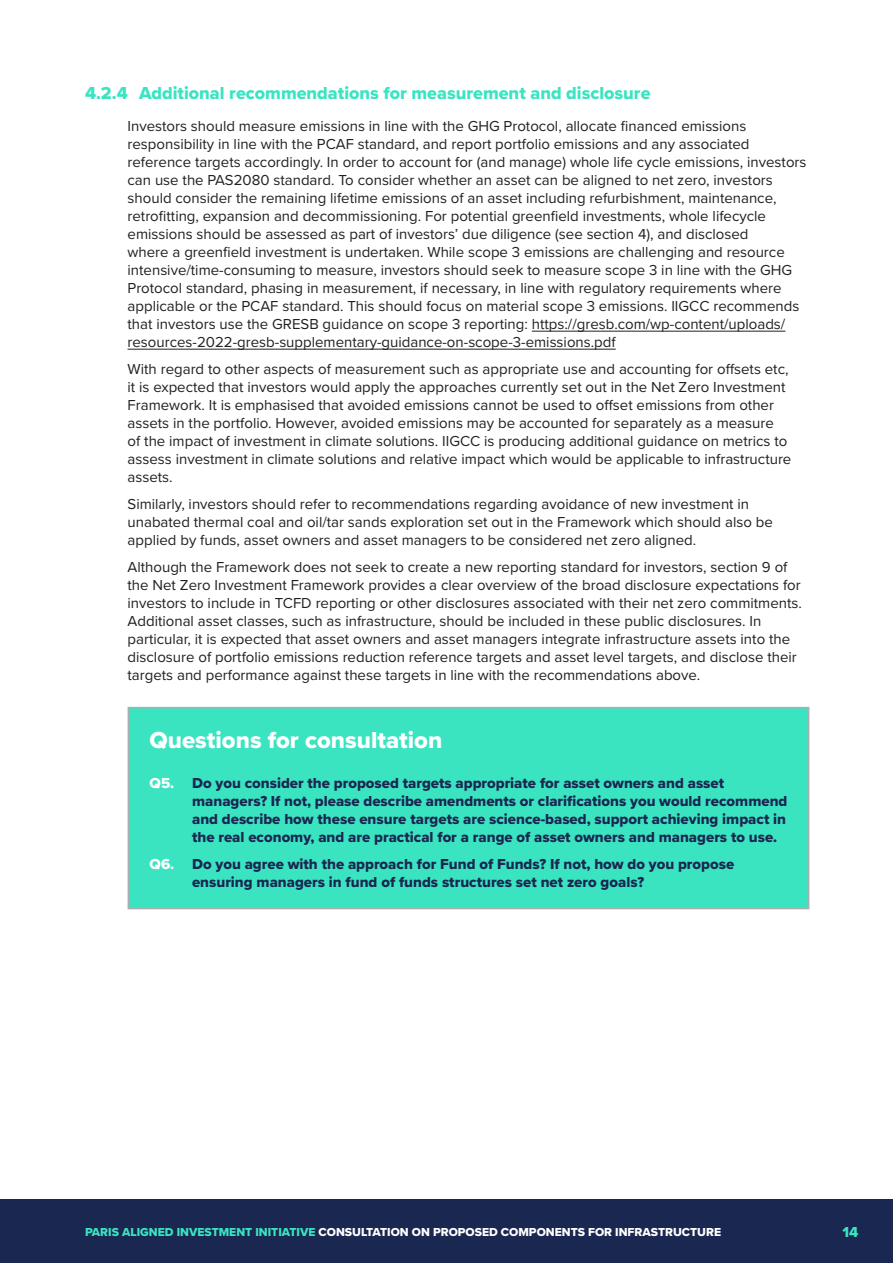
<style>
.page{position:relative;width:893px;height:1263px;background:#fff}
.page>*{position:absolute;margin:0;border:0;box-sizing:border-box;transform-origin:0 0}
.IIGCC_questions_head{font:24px "Proxima Nova Extrabld";color:#fff}
.IIGCC_heading_3{font:18px "Proxima Nova Extrabld";color:#3be4c1}
.IIGCC_text{font:15px/18px "Proxima Nova";color:#231f20}
.IIGCC_questions{font:15px/18px "Proxima Nova Extrabld";color:#192751}
.t1{font:15px "Proxima Nova Extrabld";color:#3be4c1}
.t2{font:12px "Proxima Nova Extrabld";color:#fff}
.s1{color:#fff}
.s2{color:#3be4c1}
</style>
<div class="page">
<div style="left:0;top:1199px;width:893px;height:64px;background:#192751"></div>
<hr style="left:532px;top:331px;width:253px;height:1px;background:#231f20">
<hr style="left:128px;top:349px;width:488px;height:1px;background:#231f20">
<div style="left:128px;top:708px;width:681px;height:200px;background:#3be4c1"></div>
<hr style="left:128px;top:707px;width:681px;height:1px;background:#abafb0">
<hr style="left:128px;top:708px;width:1px;height:200px;background:#abafb0">
<hr style="left:808px;top:708px;width:1px;height:200px;background:#abafb0">
<hr style="left:128px;top:908px;width:681px;height:1px;background:#abafb0">
<p class="IIGCC_heading_3" style="left:85px;top:80px;width:567px">4.2.4 Additional recommendations for measurement and disclosure</p>
<p class="IIGCC_text" style="left:128px;top:116px;width:680px">Investors should measure emissions in line with the GHG Protocol, allocate financed emissions responsibility in line with the PCAF standard, and report portfolio emissions and any associated reference targets accordingly. In order to account for (and manage) whole life cycle emissions, investors can use the PAS2080 standard. To consider whether an asset can be aligned to net zero, investors should consider the remaining lifetime emissions of an asset including refurbishment, maintenance, retrofitting, expansion and decommissioning. For potential greenfield investments, whole lifecycle emissions should be assessed as part of investors’ due diligence (see section 4), and disclosed<br>where a greenfield investment is undertaken. While scope 3 emissions are challenging and resource intensive/time-consuming to measure, investors should seek to measure scope 3 in line with the GHG Protocol standard, phasing in measurement, if necessary, in line with regulatory requirements where applicable or the PCAF standard. This should focus on material scope 3 emissions. IIGCC recommends that investors use the GRESB guidance on scope 3 reporting: https://gresb.com/wp-content/uploads/ resources-2022-gresb-supplementary-guidance-on-scope-3-emissions.pdf</p>
<p class="IIGCC_text" style="left:128px;top:359px;width:665px">With regard to other aspects of measurement such as appropriate use and accounting for offsets etc, it is expected that investors would apply the approaches currently set out in the Net Zero Investment Framework. It is emphasised that avoided emissions cannot be used to offset emissions from other assets in the portfolio. However, avoided emissions may be accounted for separately as a measure<br>of the impact of investment in climate solutions. IIGCC is producing additional guidance on metrics to assess investment in climate solutions and relative impact which would be applicable to infrastructure assets.</p>
<p class="IIGCC_text" style="left:128px;top:494px;width:647px">Similarly, investors should refer to recommendations regarding avoidance of new investment in unabated thermal coal and oil/tar sands exploration set out in the Framework which should also be applied by funds, asset owners and asset managers to be considered net zero aligned.</p>
<p class="IIGCC_text" style="left:128px;top:557px;width:676px">Although the Framework does not seek to create a new reporting standard for investors, section 9 of the Net Zero Investment Framework provides a clear overview of the broad disclosure expectations for investors to include in TCFD reporting or other disclosures associated with their net zero commitments.<br>Additional asset classes, such as infrastructure, should be included in these public disclosures. In particular, it is expected that asset owners and asset managers integrate infrastructure assets into the disclosure of portfolio emissions reduction reference targets and asset level targets, and disclose their targets and performance against these targets in line with the recommendations above.</p>
<p class="IIGCC_questions_head" style="left:150px;top:722px;width:294px">Questions for consultation</p>
<p class="IIGCC_questions" style="left:192px;top:774px;width:597px;text-indent:-43px"><span class="s1">Q5.</span> Do you consider the proposed targets appropriate for asset owners and asset managers? If not, please describe amendments or clarifications you would recommend and describe how these ensure targets are science-based, support achieving impact in the real economy, and are practical for a range of asset owners and managers to use.</p>
<p class="IIGCC_questions" style="left:192px;top:855px;width:544px;text-indent:-43px"><span class="s1">Q6.</span> Do you agree with the approach for Fund of Funds? If not, how do you propose ensuring managers in fund of funds structures set net zero goals?</p>
<p class="t2" style="left:85px;top:1223px;width:638px"><span class="s2">PARIS ALIGNED INVESTMENT INITIATIVE</span> CONSULTATION ON PROPOSED COMPONENTS FOR INFRASTRUCTURE</p>
<p class="t1" style="left:842px;top:1221px;width:17px">14</p>
</div>
